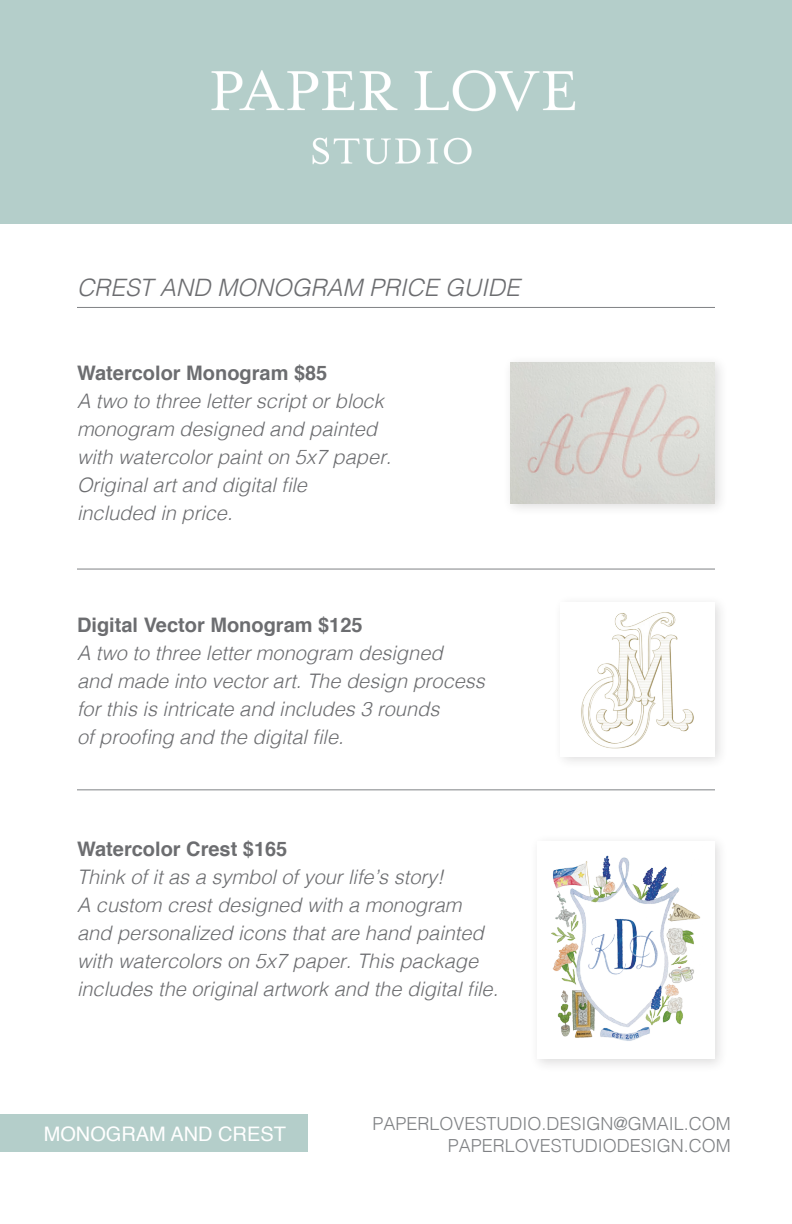
<style>
.page{position:relative;width:792px;height:1224px;background:#fff}
.page>*{position:absolute;margin:0;border:0;box-sizing:border-box;transform-origin:0 0}
.t1{font:italic 300 24px "Helvetica";color:#6c6d70}
.t2{font:italic 300 20px "Helvetica";color:#6c6d70}
.t3{font:700 20px "Helvetica";color:#6c6d70}
.t4{font:20px "Helvetica";color:#fff}
.t5{font:300 18px "Helvetica";color:#808285}
</style>
<div class="page">
<div style="left:0;top:1114px;width:307px;height:38px;background:#b4ceca"></div>
<div style="left:0;top:0;width:792px;height:223px;background:#b4ceca"></div>
<img style="left:211px;top:70px;width:364px;height:95px">
<hr style="left:77px;top:569px;width:638px;height:1px;background:#808285">
<hr style="left:77px;top:307px;width:638px;height:1px;background:#808285">
<hr style="left:77px;top:790px;width:638px;height:1px;background:#808285">
<div style="left:529px;top:833px;width:200px;height:240px;background:#231f20;opacity:.15"></div>
<div style="left:537px;top:841px;width:178px;height:218px;background:#fff"></div>
<img style="left:551px;top:855px;width:150px;height:186px">
<div style="left:553px;top:594px;width:175px;height:176px;background:#231f20;opacity:.15"></div>
<img style="left:561px;top:602px;width:154px;height:154px">
<div style="left:502px;top:354px;width:227px;height:163px;background:#231f20;opacity:.15"></div>
<img style="left:510px;top:362px;width:205px;height:141px">
<p class="t1" style="left:77px;top:267px;width:444px">CREST AND MONOGRAM PRICE GUIDE</p>
<p class="t3" style="left:77px;top:357px;width:252px">Watercolor Monogram $85</p>
<p class="t2" style="left:77px;top:384px;width:308px">A two to three letter script or block</p>
<p class="t2" style="left:77px;top:412px;width:302px">monogram designed and painted</p>
<p class="t2" style="left:77px;top:440px;width:316px">with watercolor paint on 5x7 paper.</p>
<p class="t2" style="left:77px;top:468px;width:232px">Original art and digital file</p>
<p class="t2" style="left:77px;top:496px;width:157px">included in price.</p>
<p class="t3" style="left:77px;top:609px;width:287px">Digital Vector Monogram $125</p>
<p class="t2" style="left:77px;top:636px;width:367px">A two to three letter monogram designed</p>
<p class="t2" style="left:77px;top:664px;width:409px">and made into vector art. The design process</p>
<p class="t2" style="left:77px;top:692px;width:364px">for this is intricate and includes 3 rounds</p>
<p class="t2" style="left:77px;top:720px;width:268px">of proofing and the digital file.</p>
<p class="t3" style="left:77px;top:833px;width:212px">Watercolor Crest $165</p>
<p class="t2" style="left:77px;top:860px;width:368px">Think of it as a symbol of your life’s story!</p>
<p class="t2" style="left:77px;top:888px;width:386px">A custom crest designed with a monogram</p>
<p class="t2" style="left:77px;top:916px;width:408px">and personalized icons that are hand painted</p>
<p class="t2" style="left:77px;top:944px;width:403px">with watercolors on 5x7 paper. This package</p>
<p class="t2" style="left:77px;top:972px;width:423px">includes the original artwork and the digital file.</p>
<p class="t4" style="left:44px;top:1118px;width:244px">MONOGRAM AND CREST</p>
<p class="t5" style="left:372px;top:1108px;width:360px">PAPERLOVESTUDIO.DESIGN@GMAIL.COM</p>
<p class="t5" style="left:448px;top:1130px;width:285px">PAPERLOVESTUDIODESIGN.COM</p>
</div>
